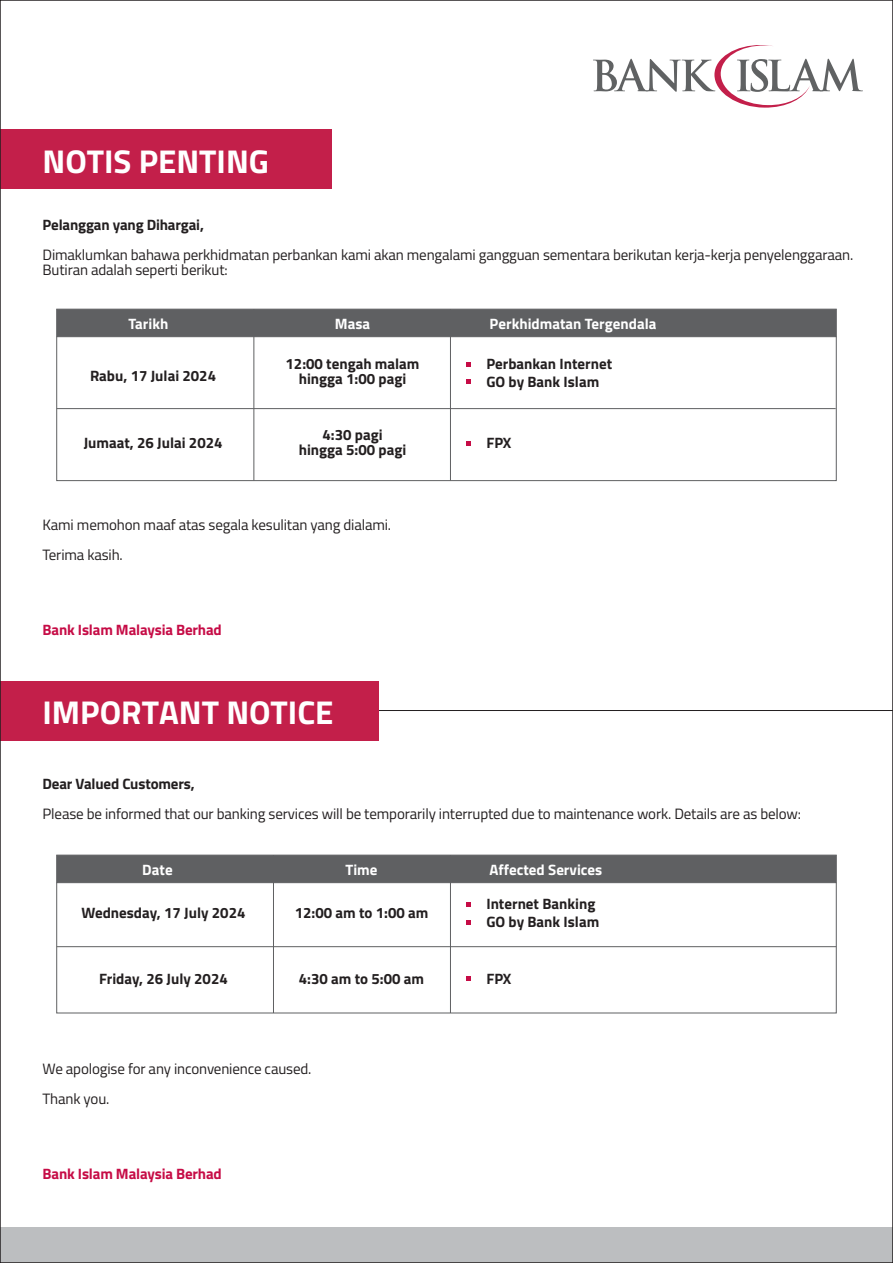
<style>
.page{position:relative;width:893px;height:1263px;background:#fff}
.page>*{position:absolute;margin:0;border:0;box-sizing:border-box;transform-origin:0 0}
.t1{font:700 33px "Titillium";color:#fff}
.t2{font:15px/30px "Titillium";letter-spacing:-.01em;color:#231f20}
.t3{font:700 15px/15px "Titillium";color:#231f20;text-align:center}
.t4{font:700 15px "Titillium";color:#fff}
.t5{font:700 15px "Titillium";letter-spacing:-.01em;color:#c60c46}
</style>
<div class="page">
<div style="left:0;top:1227px;width:893px;height:36px;background:#bcbec0"></div>
<div style="left:0;top:130px;width:332px;height:59px;background:#c31f4a"></div>
<svg style="left:593px;top:45px;width:270px;height:63px"></svg>
<hr style="left:48px;top:710px;width:845px;height:1px;background:#231f20">
<div style="left:0;top:681px;width:379px;height:59px;background:#c31f4a"></div>
<div style="left:56px;top:309px;width:781px;height:28px;background:#5f6062"></div>
<div style="left:56px;top:336px;width:781px;height:145px;border:1px solid #5f6062"></div>
<hr style="left:450px;top:309px;width:1px;height:172px;background:#5f6062">
<hr style="left:253px;top:309px;width:1px;height:172px;background:#5f6062">
<svg style="left:466px;top:362px;width:5px;height:5px"></svg>
<hr style="left:57px;top:408px;width:779px;height:1px;background:#5f6062">
<svg style="left:466px;top:379px;width:5px;height:5px"></svg>
<svg style="left:466px;top:441px;width:5px;height:5px"></svg>
<svg style="left:466px;top:976px;width:5px;height:5px"></svg>
<div style="left:56px;top:855px;width:781px;height:28px;background:#5f6062"></div>
<div style="left:56px;top:882px;width:781px;height:131px;border:1px solid #5f6062"></div>
<hr style="left:450px;top:855px;width:1px;height:158px;background:#5f6062">
<hr style="left:273px;top:855px;width:1px;height:158px;background:#5f6062">
<hr style="left:57px;top:946px;width:779px;height:1px;background:#5f6062">
<svg style="left:466px;top:920px;width:5px;height:5px"></svg>
<svg style="left:466px;top:902px;width:5px;height:5px"></svg>
<h1 class="t1" style="left:43px;top:136px;width:228px">NOTIS PENTING</h1>
<p class="t3" style="left:43px;top:217px;width:163px">Pelanggan yang Dihargai,</p>
<p class="t2" style="left:43px;top:247px;width:812px;line-height:15px">Dimaklumkan bahawa perkhidmatan perbankan kami akan mengalami gangguan sementara berikutan kerja-kerja penyelenggaraan.<br>Butiran adalah seperti berikut:</p>
<p class="t4" style="left:129px;top:312px;width:41px">Tarikh</p>
<p class="t4" style="left:335px;top:312px;width:37px">Masa</p>
<p class="t4" style="left:490px;top:312px;width:168px">Perkhidmatan Tergendala</p>
<p class="t3" style="left:90px;top:368px;width:127px">Rabu, 17 Julai 2024</p>
<p class="t3" style="left:84px;top:434px;width:140px">Jumaat, 26 Julai 2024</p>
<p class="t3" style="left:286px;top:355px;width:135px">12:00 tengah malam hingga 1:00 pagi</p>
<p class="t3" style="left:299px;top:427px;width:109px">4:30 pagi hingga 5:00 pagi</p>
<p class="t2" style="left:43px;top:509px;width:350px">Kami memohon maaf atas segala kesulitan yang dialami.<br>Terima kasih.</p>
<p class="t5" style="left:43px;top:619px;width:181px">Bank Islam Malaysia Berhad</p>
<h1 class="t1" style="left:43px;top:687px;width:293px">IMPORTANT NOTICE</h1>
<p class="t3" style="left:486px;top:354px;width:127px;line-height:18px;text-align:left">Perbankan Internet<br>GO by Bank Islam</p>
<p class="t3" style="left:486px;top:434px;width:27px">FPX</p>
<p class="t3" style="left:43px;top:775px;width:154px">Dear Valued Customers,</p>
<p class="t2" style="left:43px;top:798px;width:760px">Please be informed that our banking services will be temporarily interrupted due to maintenance work. Details are as below:</p>
<p class="t4" style="left:142px;top:858px;width:32px">Date</p>
<p class="t4" style="left:346px;top:858px;width:33px">Time</p>
<p class="t4" style="left:490px;top:858px;width:114px">Affected Services</p>
<p class="t3" style="left:81px;top:905px;width:166px">Wednesday, 17 July 2024</p>
<p class="t3" style="left:486px;top:894px;width:114px;line-height:18px;text-align:left">Internet Banking<br>GO by Bank Islam</p>
<p class="t3" style="left:295px;top:905px;width:135px">12:00 am to 1:00 am</p>
<p class="t3" style="left:99px;top:970px;width:130px">Friday, 26 July 2024</p>
<p class="t3" style="left:299px;top:970px;width:127px">4:30 am to 5:00 am</p>
<p class="t2" style="left:43px;top:1053px;width:270px">We apologise for any inconvenience caused.<br>Thank you.</p>
<p class="t5" style="left:43px;top:1162px;width:181px">Bank Islam Malaysia Berhad</p>
<p class="t3" style="left:486px;top:970px;width:27px">FPX</p>
</div>
